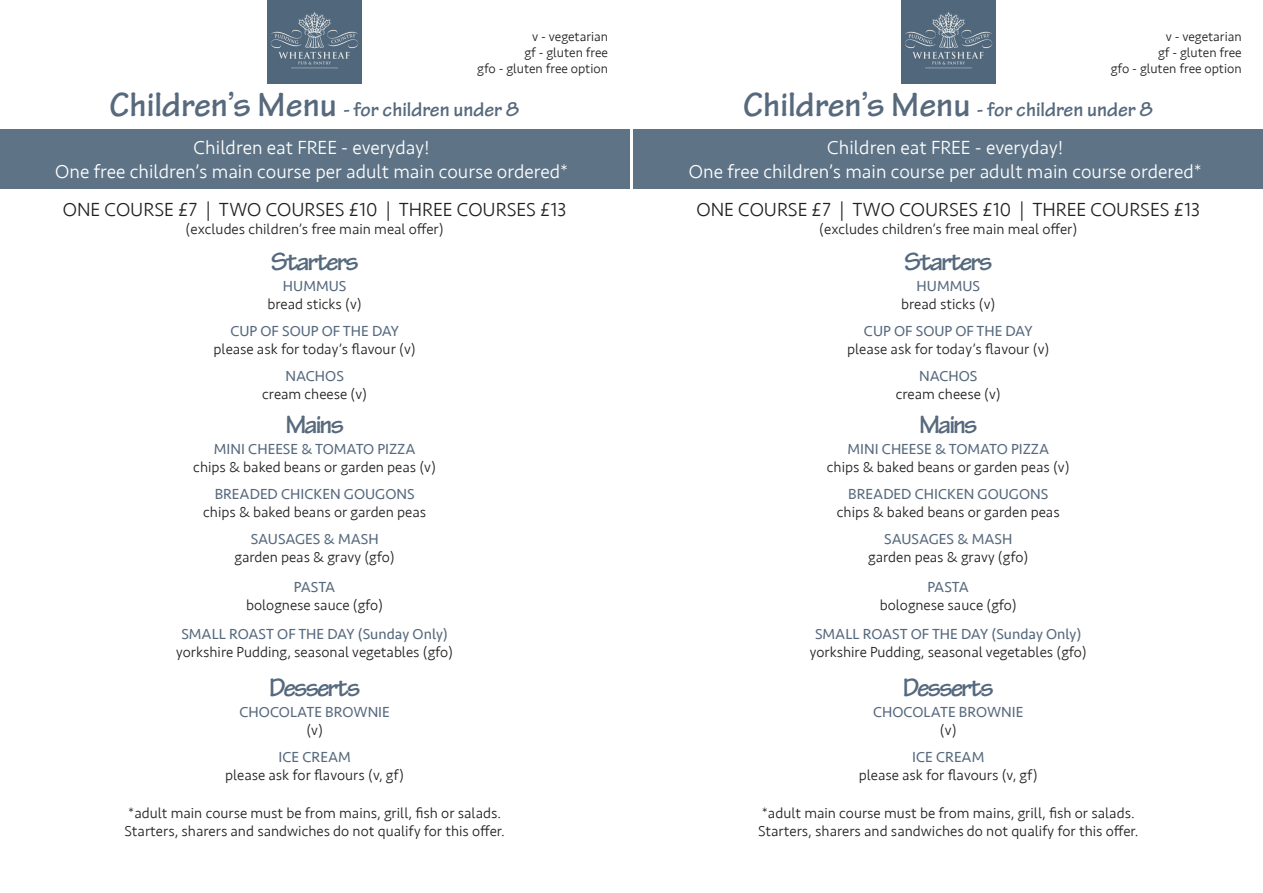
<style>
.page{position:relative;width:1263px;height:893px;background:#fff}
.page>*{position:absolute;margin:0;border:0;box-sizing:border-box;transform-origin:0 0}
.t1{font:700 27px "Tekton Pro";letter-spacing:-.075em;color:#56697d}
.t2{font:700 21px "Tekton Pro";color:#56697d}
.t3{font:300 19.5px/23.4px "Seravek";color:#fff;text-align:center}
.t4{font:300 19.5px "Seravek";color:#231f20}
.t5{font:300 15px/18px "Seravek";color:#231f20;text-align:center}
.t6{font:15px/18px "Seravek";color:#56697d;text-align:center}
.t7{font:300 13.5px/16.2px "Seravek";color:#231f20;text-align:right}
.s1{font-size:36px}
.s2{font-size:19.5px}
.s3{font-weight:400;color:#56697d}
.s4{font-weight:300;color:#231f20}
</style>
<div class="page">
<div style="left:0;top:130px;width:629px;height:59px;background:#5e7385"></div>
<img style="left:267px;top:0;width:95px;height:83px">
<div style="left:634px;top:130px;width:629px;height:59px;background:#5e7385"></div>
<img style="left:901px;top:0;width:94px;height:83px">
<p class="t7" style="left:477px;top:29px;width:132px">v - vegetarian<br>gf - gluten free<br>gfo - gluten free option</p>
<p class="t7" style="left:1111px;top:29px;width:132px">v - vegetarian<br>gf - gluten free<br>gfo - gluten free option</p>
<p class="t2" style="left:110px;top:97px;width:412px"><span class="s1">Children’s Menu</span> <span class="s2">-</span> for children under 8</p>
<p class="t2" style="left:743px;top:97px;width:412px"><span class="s1">Children’s Menu</span> <span class="s2">-</span> for children under 8</p>
<p class="t3" style="left:55px;top:136px;width:514px">Children eat FREE - everyday!<br>One free children’s main course per adult main course ordered*</p>
<p class="t3" style="left:689px;top:136px;width:514px">Children eat FREE - everyday!<br>One free children’s main course per adult main course ordered*</p>
<p class="t4" style="left:63px;top:198px;width:505px">ONE COURSE £7 | TWO COURSES £10 | THREE COURSES £13</p>
<p class="t5" style="left:186px;top:220px;width:260px">(excludes children’s free main meal offer)</p>
<p class="t4" style="left:696px;top:198px;width:505px">ONE COURSE £7 | TWO COURSES £10 | THREE COURSES £13</p>
<p class="t5" style="left:819px;top:220px;width:260px">(excludes children’s free main meal offer)</p>
<p class="t1" style="left:271px;top:245px;width:89px">Starters</p>
<p class="t1" style="left:904px;top:245px;width:89px">Starters</p>
<p class="t5" style="left:267px;top:277px;width:96px"><span class="s3">HUMMUS </span>bread sticks (v)</p>
<p class="t5" style="left:214px;top:322px;width:204px"><span class="s3">CUP OF SOUP OF THE DAY </span>please ask for today’s flavour (v)</p>
<p class="t5" style="left:262px;top:367px;width:107px"><span class="s3">NACHOS<br></span>cream cheese (v)</p>
<p class="t5" style="left:901px;top:277px;width:96px"><span class="s3">HUMMUS </span>bread sticks (v)</p>
<p class="t5" style="left:847px;top:322px;width:204px"><span class="s3">CUP OF SOUP OF THE DAY </span>please ask for today’s flavour (v)</p>
<p class="t5" style="left:896px;top:367px;width:107px"><span class="s3">NACHOS<br></span>cream cheese (v)</p>
<p class="t1" style="left:285px;top:409px;width:60px">Mains</p>
<p class="t5" style="left:193px;top:440px;width:244px"><span class="s3">MINI CHEESE &amp; TOMATO PIZZA<br></span>chips &amp; baked beans or garden peas (v)</p>
<p class="t5" style="left:203px;top:485px;width:224px"><span class="s3">BREADED CHICKEN GOUGONS </span>chips &amp; baked beans or garden peas</p>
<p class="t5" style="left:235px;top:530px;width:162px"><span class="s3">SAUSAGES &amp; MASH </span>garden peas &amp; gravy (gfo)</p>
<p class="t5" style="left:246px;top:578px;width:139px"><span class="s3">PASTA<br></span>bolognese sauce (gfo)</p>
<p class="t5" style="left:176px;top:625px;width:279px"><span class="s3">SMALL ROAST OF THE DAY (Sunday Only) </span>yorkshire Pudding, seasonal vegetables (gfo)</p>
<p class="t1" style="left:919px;top:409px;width:60px">Mains</p>
<p class="t5" style="left:827px;top:440px;width:244px"><span class="s3">MINI CHEESE &amp; TOMATO PIZZA<br></span>chips &amp; baked beans or garden peas (v)</p>
<p class="t5" style="left:837px;top:485px;width:224px"><span class="s3">BREADED CHICKEN GOUGONS </span>chips &amp; baked beans or garden peas</p>
<p class="t5" style="left:868px;top:530px;width:162px"><span class="s3">SAUSAGES &amp; MASH </span>garden peas &amp; gravy (gfo)</p>
<p class="t5" style="left:880px;top:578px;width:139px"><span class="s3">PASTA<br></span>bolognese sauce (gfo)</p>
<p class="t5" style="left:810px;top:625px;width:279px"><span class="s3">SMALL ROAST OF THE DAY (Sunday Only) </span>yorkshire Pudding, seasonal vegetables (gfo)</p>
<p class="t1" style="left:269px;top:672px;width:93px">Desserts</p>
<p class="t1" style="left:903px;top:672px;width:93px">Desserts</p>
<p class="t6" style="left:239px;top:703px;width:152px">CHOCOLATE BROWNIE <span class="s4">(v)</span></p>
<p class="t5" style="left:225px;top:748px;width:181px"><span class="s3">ICE CREAM<br></span>please ask for flavours (v, gf)</p>
<p class="t6" style="left:873px;top:703px;width:152px">CHOCOLATE BROWNIE <span class="s4">(v)</span></p>
<p class="t5" style="left:859px;top:748px;width:181px"><span class="s3">ICE CREAM<br></span>please ask for flavours (v, gf)</p>
<p class="t5" style="left:124px;top:804px;width:382px;text-align:left">*adult main course must be from mains, grill, fish or salads.<br>Starters, sharers and sandwiches do not qualify for this offer.</p>
<p class="t5" style="left:758px;top:804px;width:382px;text-align:left">*adult main course must be from mains, grill, fish or salads.<br>Starters, sharers and sandwiches do not qualify for this offer.</p>
</div>
